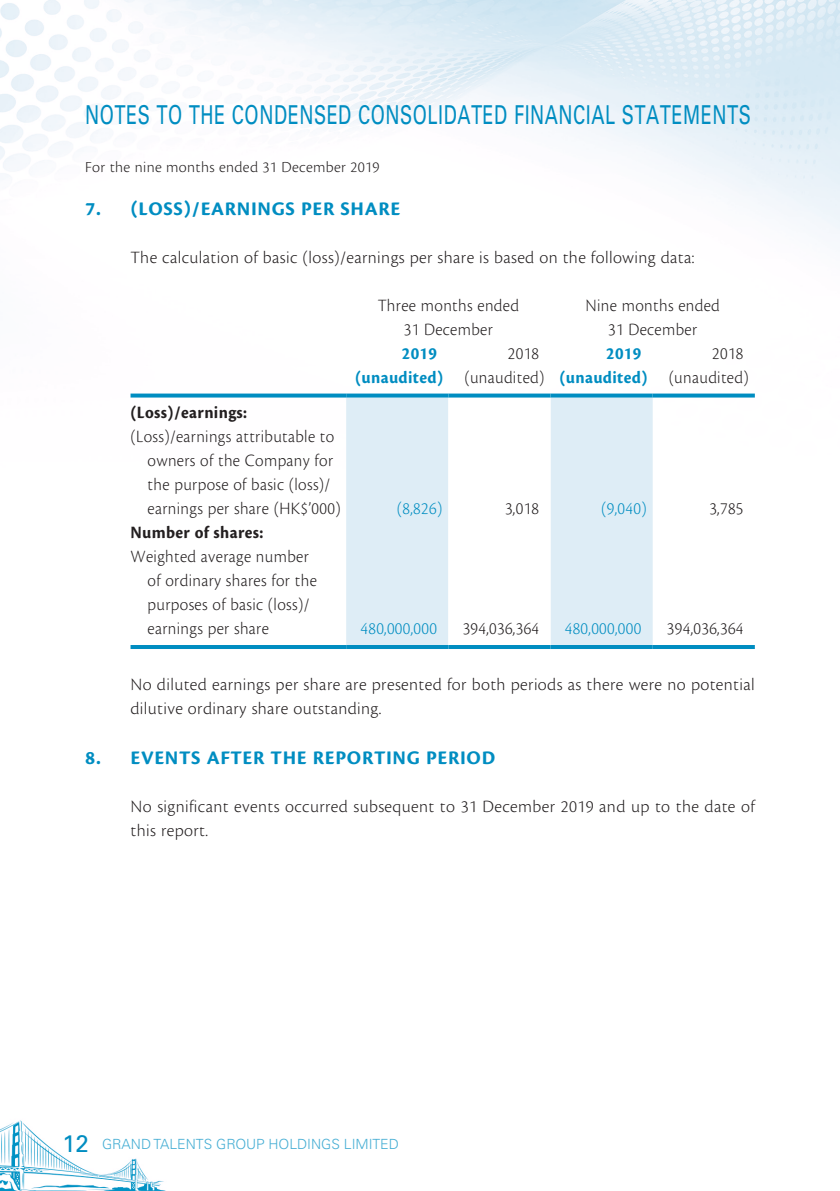
<style>
.page{position:relative;width:840px;height:1191px;background:#fff}
.page>*{position:absolute;margin:0;border:0;box-sizing:border-box;transform-origin:0 0}
.t1{font:26px "Univers LT Std";letter-spacing:.03em;color:#008dc1;scale:.7 1}
._01_H1{font:20px "Cronos Pro Bold Capt";letter-spacing:.035em;color:#008dc1}
._50_Table_txt{font:300 18px/24px "Cronos Pro";letter-spacing:.02em;color:#231f20;text-align:center;scale:.95 1}
._00_txt{font:300 18px/24px "Cronos Pro";letter-spacing:.02em;color:#231f20}
._50_Table_txt-2{font:300 18px "Cronos Pro";letter-spacing:.02em;color:#008dc1;scale:.95 1}
._50_Table_txt-3{font:700 18px "Cronos Pro";letter-spacing:.02em;color:#231f20;scale:.95 1}
._50_Table_txt-4{font:700 18px "Cronos Pro";letter-spacing:.02em;color:#008dc1;scale:.95 1}
.t2{font:300 16px "Cronos Pro";letter-spacing:.02em;color:#231f20}
.t3{font:300 14px "Univers LT Std";color:#46aed4}
.s1{font-weight:400;font-size:24px;color:#008dc1}
</style>
<div class="page">
<img style="left:0;top:0;width:839px;height:1191px">
<div style="left:346px;top:397px;width:306px;height:248px;background:#deedf6"></div>
<svg style="left:448px;top:397px;width:102px;height:248px"></svg>
<svg style="left:130px;top:393px;width:216px;height:4px"></svg>
<svg style="left:346px;top:393px;width:102px;height:4px"></svg>
<svg style="left:448px;top:393px;width:102px;height:4px"></svg>
<svg style="left:550px;top:393px;width:102px;height:4px"></svg>
<svg style="left:652px;top:393px;width:102px;height:4px"></svg>
<hr style="left:130px;top:645px;width:216px;height:4px;background:#008dc1">
<hr style="left:346px;top:645px;width:102px;height:4px;background:#008dc1">
<hr style="left:448px;top:645px;width:102px;height:4px;background:#008dc1">
<hr style="left:550px;top:645px;width:102px;height:4px;background:#008dc1">
<hr style="left:652px;top:645px;width:102px;height:4px;background:#008dc1">
<h1 class="t1" style="left:85px;top:99px;width:952px">NOTES TO THE CONDENSED CONSOLIDATED FINANCIAL STATEMENTS</h1>
<p class="t2" style="left:85px;top:158px;width:296px">For the nine months ended 31 December 2019</p>
<p class="_01_H1" style="left:85px;top:197px;width:316px">7. (LOSS)/EARNINGS PER SHARE</p>
<p class="_00_txt" style="left:130px;top:245px;width:565px">The calculation of basic (loss)/earnings per share is based on the following data:</p>
<p class="_50_Table_txt" style="left:377px;top:293px;width:150px">Three months ended<br>31 December</p>
<p class="_50_Table_txt" style="left:585px;top:293px;width:143px">Nine months ended<br>31 December</p>
<p class="_50_Table_txt-4" style="left:401px;top:343px;width:39px">2019</p>
<p class="_50_Table_txt" style="left:507px;top:341px;width:34px">2018</p>
<p class="_50_Table_txt-4" style="left:605px;top:343px;width:39px">2019</p>
<p class="_50_Table_txt" style="left:711px;top:341px;width:34px">2018</p>
<p class="_50_Table_txt-4" style="left:355px;top:367px;width:94px">(unaudited)</p>
<p class="_50_Table_txt" style="left:464px;top:365px;width:86px">(unaudited)</p>
<p class="_50_Table_txt-4" style="left:559px;top:367px;width:94px">(unaudited)</p>
<p class="_50_Table_txt" style="left:668px;top:365px;width:86px">(unaudited)</p>
<p class="_50_Table_txt-3" style="left:130px;top:402px;width:124px">(Loss)/earnings:</p>
<p class="_50_Table_txt" style="left:147px;top:424px;width:205px;text-align:left;text-indent:-17px">(Loss)/earnings attributable to owners of the Company for the purpose of basic (loss)/ earnings per share (HK$’000)</p>
<p class="_50_Table_txt-2" style="left:396px;top:498px;width:49px">(8,826)</p>
<p class="_50_Table_txt" style="left:505px;top:496px;width:37px">3,018</p>
<p class="_50_Table_txt-2" style="left:601px;top:498px;width:49px">(9,040)</p>
<p class="_50_Table_txt" style="left:709px;top:496px;width:37px">3,785</p>
<p class="_50_Table_txt-3" style="left:130px;top:522px;width:141px">Number of shares:</p>
<p class="_50_Table_txt" style="left:147px;top:544px;width:180px;text-align:left;text-indent:-17px">Weighted average number of ordinary shares for the purposes of basic (loss)/ earnings per share</p>
<p class="_50_Table_txt-2" style="left:360px;top:618px;width:82px">480,000,000</p>
<p class="_50_Table_txt" style="left:462px;top:616px;width:82px">394,036,364</p>
<p class="_50_Table_txt-2" style="left:564px;top:618px;width:82px">480,000,000</p>
<p class="_50_Table_txt" style="left:666px;top:616px;width:82px">394,036,364</p>
<p class="_00_txt" style="left:130px;top:672px;width:625px">No diluted earnings per share are presented for both periods as there were no potential dilutive ordinary share outstanding.</p>
<p class="_01_H1" style="left:85px;top:746px;width:411px">8. EVENTS AFTER THE REPORTING PERIOD</p>
<p class="_00_txt" style="left:130px;top:794px;width:625px">No significant events occurred subsequent to 31 December 2019 and up to the date of this report.</p>
<p class="t3" style="left:62px;top:1135px;width:338px"><span class="s1">12</span> GRAND TALENTS GROUP HOLDINGS LIMITED</p>
</div>
